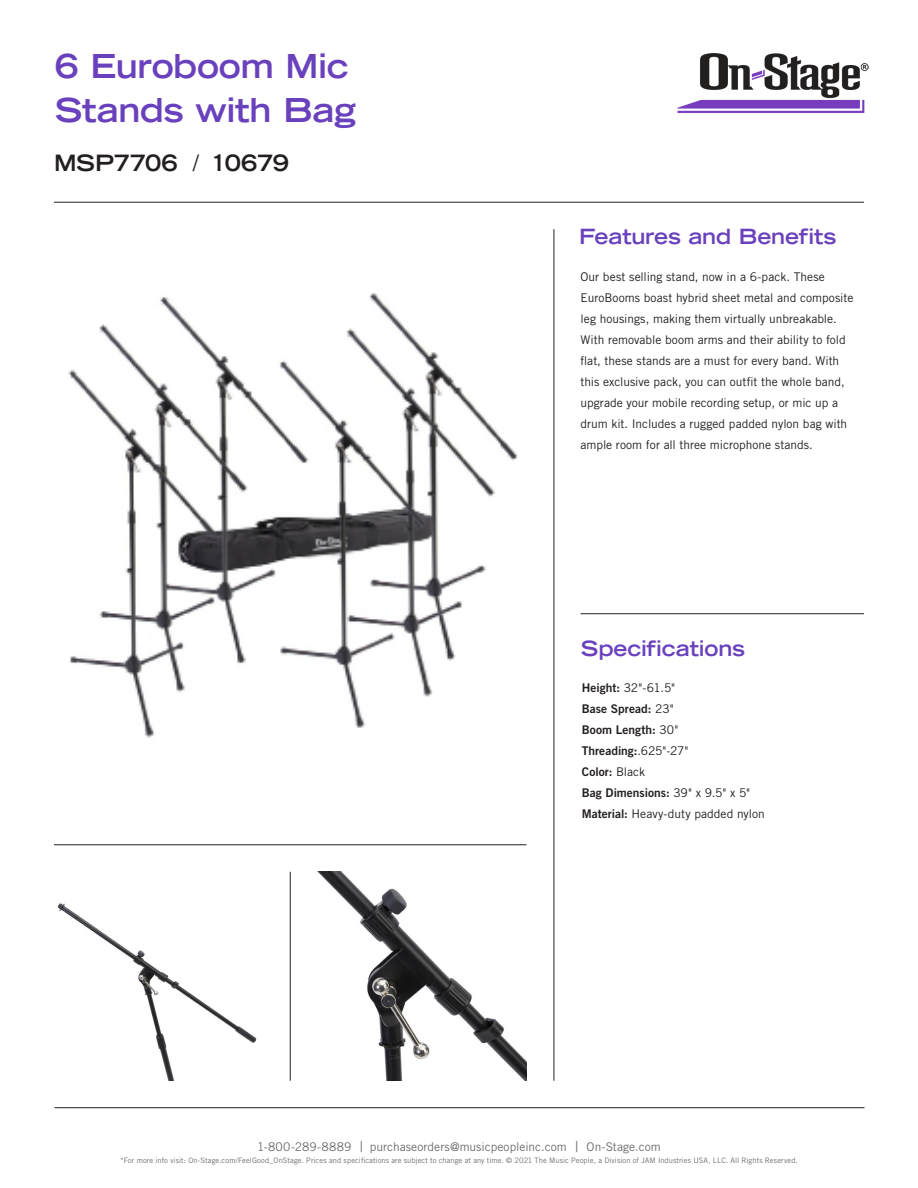
<style>
.page{position:relative;width:918px;height:1188px;background:#fff}
.page>*{position:absolute;margin:0;border:0;box-sizing:border-box;transform-origin:0 0}
.t1{font:700 expanded 33px "Trade Gothic LT Std";letter-spacing:-.01em;color:#6a41bd}
.t2{font:700 expanded 22.5px "Trade Gothic LT Std";letter-spacing:-.01em;color:#231f20}
.t3{font:700 expanded 21px "Trade Gothic LT Std";letter-spacing:-.01em;color:#6a41bd}
.t4{font:12px/21px "Trade Gothic LT Std";color:#231f20}
.Paragraph_Style_1{font:12px/21px "Trade Gothic LT Std Bd 2";letter-spacing:.005em;color:#231f20}
.t5{font:12px "Trade Gothic LT Std";letter-spacing:.005em;color:#6c6d70}
.t6{font:7.5px "Trade Gothic LT Std";letter-spacing:.01em;color:#6c6d70}
.s1{font-weight:400;font-stretch:normal}
.s2{font-family:"Trade Gothic LT Std"}
.s3{font-size:15px}
</style>
<div class="page">
<img style="left:57px;top:903px;width:200px;height:178px">
<img style="left:318px;top:872px;width:209px;height:209px">
<img style="left:68px;top:293px;width:450px;height:445px">
<hr style="left:54px;top:202px;width:810px;height:1px;background:#231f20">
<img style="left:677px;top:53px;width:192px;height:60px">
<hr style="left:54px;top:844px;width:473px;height:1px;background:#231f20">
<hr style="left:290px;top:872px;width:1px;height:209px;background:#231f20">
<hr style="left:554px;top:229px;width:1px;height:852px;background:#231f20">
<hr style="left:55px;top:1107px;width:810px;height:1px;background:#231f20">
<hr style="left:581px;top:613px;width:283px;height:1px;background:#231f20">
<p class="t1" style="left:55px;top:45px;width:295px">6 Euroboom Mic</p>
<p class="t1" style="left:55px;top:89px;width:303px">Stands with Bag</p>
<p class="t2" style="left:54px;top:148px;width:237px">MSP7706 <span class="s1">/</span> 10679</p>
<p class="t3" style="left:579px;top:223px;width:259px">Features and Benefits</p>
<p class="t4" style="left:581px;top:266px;width:274px">Our best selling stand, now in a 6-pack. These EuroBooms boast hybrid sheet metal and composite leg housings, making them virtually unbreakable.<br>With removable boom arms and their ability to fold flat, these stands are a must for every band. With this exclusive pack, you can outfit the whole band, upgrade your mobile recording setup, or mic up a drum kit. Includes a rugged padded nylon bag with ample room for all three microphone stands.</p>
<p class="t3" style="left:581px;top:635px;width:165px">Specifications</p>
<p class="Paragraph_Style_1" style="left:582px;top:677px;width:184px">Height: <span class="s2">32"-61.5"<br></span>Base Spread: <span class="s2">23"<br></span>Boom Length: <span class="s2">30"<br></span>Threading:<span class="s2">.625"-27"<br></span>Color: <span class="s2">Black<br></span>Bag Dimensions: <span class="s2">39" x 9.5" x 5"<br></span>Material: <span class="s2">Heavy-duty padded nylon</span></p>
<p class="t5" style="left:257px;top:1139px;width:405px">1-800-289-8889 <span class="s3">|</span> purchaseorders@musicpeopleinc.com <span class="s3">|</span> On-Stage.com</p>
<p class="t6" style="left:120px;top:1156px;width:679px">*For more info visit: On-Stage.com/FeelGood_OnStage. Prices and specifications are subject to change at any time. © 2021 The Music People, a Division of JAM Industries USA, LLC. All Rights Reserved.</p>
</div>
